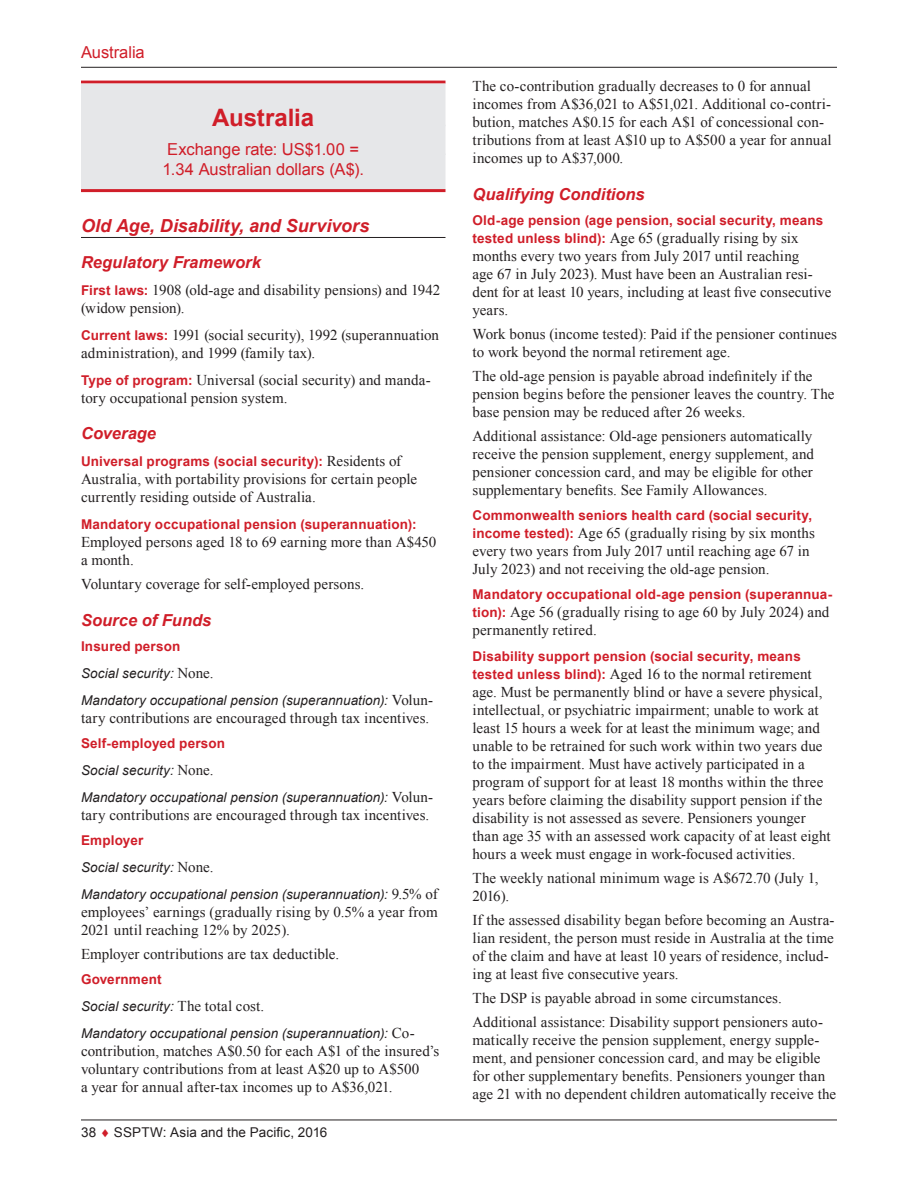
<style>
.page{position:relative;width:918px;height:1188px;background:#fff}
.page>*{position:absolute;margin:0;border:0;box-sizing:border-box;transform-origin:0 0}
.Heading1__Country{font:700 24px "Arial";color:#d01e29}
.Heading2{font:italic 700 18px "Arial";color:#d01e29}
.Heading3{font:italic 700 16.5px "Arial";color:#d01e29}
.Rate2{font:16.5px/19.8px "Arial";letter-spacing:-.005em;color:#d01e29}
.Heading4___Para{font:15px/18px "Times New Roman";letter-spacing:.005em;color:#231f20}
.Para{font:15px/18px "Times New Roman";letter-spacing:.005em;color:#231f20}
.Heading5___Para{font:15px/18px "Times New Roman";letter-spacing:.005em;color:#231f20}
.Heading4___Para-2{font:700 13.5px "Arial";letter-spacing:.015em;color:#d01e29}
.Heading5___Para-2{font:italic 13.5px "Arial";letter-spacing:.01em;color:#231f20}
.Footer__Left{font:13.5px "Arial";letter-spacing:.01em;color:#231f20}
.s1{font-family:"Arial";font-weight:700;font-size:13.5px;color:#d01e29}
.s2{font-family:"Times New Roman";font-weight:400;font-size:15px;color:#231f20}
.s3{font-family:"Times New Roman";font-style:normal;font-size:15px}
.s4{color:#d01e29}
</style>
<div class="page">
<hr style="left:81px;top:1120px;width:756px;height:1px;background:#231f20">
<hr style="left:81px;top:67px;width:756px;height:1px;background:#231f20">
<hr style="left:81px;top:81px;width:365px;height:3px;background:#d01e29">
<div style="left:81px;top:84px;width:365px;height:42px;background:#e6e7e9"></div>
<div style="left:81px;top:125px;width:365px;height:30px;background:#e6e7e9"></div>
<div style="left:81px;top:154px;width:365px;height:35px;background:#e6e7e9"></div>
<hr style="left:81px;top:189px;width:365px;height:3px;background:#d01e29">
<hr style="left:81px;top:237px;width:365px;height:1px;background:#231f20">
<p class="Rate2" style="left:81px;top:42px;width:65px">Australia</p>
<p class="Heading1__Country" style="left:212px;top:102px;width:104px">Australia</p>
<p class="Rate2" style="left:162px;top:140px;width:203px">Exchange rate: US$1.00 =<br>1.34 Australian dollars (A$).</p>
<p class="Heading2" style="left:81px;top:213px;width:290px">Old Age, Disability, and Survivors</p>
<p class="Heading3" style="left:81px;top:251px;width:182px">Regulatory Framework</p>
<p class="Heading4___Para" style="left:81px;top:281px;width:361px"><span class="s1">First laws:</span> 1908 (old-age and disability pensions) and 1942 (widow pension).</p>
<p class="Heading4___Para" style="left:81px;top:326px;width:360px"><span class="s1">Current laws:</span> 1991 (social security), 1992 (superannuation administration), and 1999 (family tax).</p>
<p class="Heading4___Para" style="left:81px;top:371px;width:351px"><span class="s1">Type of program:</span> Universal (social security) and manda&shy;tory occupational pension system.</p>
<p class="Heading3" style="left:81px;top:423px;width:77px">Coverage</p>
<p class="Heading4___Para-2" style="left:81px;top:453px;width:322px">Universal programs (social security): <span class="s2">Residents of</span></p>
<p class="Heading4___Para" style="left:81px;top:470px;width:338px">Australia, with portability provisions for certain people currently residing outside of Australia.</p>
<p class="Heading4___Para-2" style="left:81px;top:516px;width:337px">Mandatory occupational pension (superannuation):</p>
<p class="Heading4___Para" style="left:81px;top:533px;width:357px">Employed persons aged 18 to 69 earning more than A$450 a month.</p>
<p class="Para" style="left:81px;top:575px;width:285px">Voluntary coverage for self-employed persons.</p>
<p class="Heading3" style="left:81px;top:609px;width:132px">Source of Funds</p>
<p class="Heading4___Para-2" style="left:81px;top:637px;width:101px">Insured person</p>
<p class="Heading5___Para-2" style="left:81px;top:664px;width:134px">Social security: <span class="s3">None.</span></p>
<p class="Heading5___Para-2" style="left:81px;top:691px;width:354px">Mandatory occupational pension (superannuation): <span class="s3">Volun-</span></p>
<p class="Heading5___Para" style="left:81px;top:709px;width:350px">tary contributions are encouraged through tax incentives.</p>
<p class="Heading4___Para-2" style="left:81px;top:734px;width:146px">Self-employed person</p>
<p class="Heading5___Para-2" style="left:81px;top:762px;width:134px">Social security: <span class="s3">None.</span></p>
<p class="Heading5___Para-2" style="left:81px;top:789px;width:354px">Mandatory occupational pension (superannuation): <span class="s3">Volun-</span></p>
<p class="Heading5___Para" style="left:81px;top:806px;width:350px">tary contributions are encouraged through tax incentives.</p>
<p class="Heading4___Para-2" style="left:81px;top:831px;width:64px">Employer</p>
<p class="Heading5___Para-2" style="left:81px;top:859px;width:134px">Social security: <span class="s3">None.</span></p>
<p class="Heading5___Para-2" style="left:81px;top:886px;width:358px">Mandatory occupational pension (superannuation): <span class="s3">9.5% of</span></p>
<p class="Heading5___Para" style="left:81px;top:903px;width:358px">employees’ earnings (gradually rising by 0.5% a year from<br>2021 until reaching 12% by 2025).</p>
<p class="Para" style="left:81px;top:945px;width:260px">Employer contributions are tax deductible.</p>
<p class="Heading4___Para-2" style="left:81px;top:971px;width:82px">Government</p>
<p class="Heading5___Para-2" style="left:81px;top:998px;width:185px">Social security: <span class="s3">The total cost.</span></p>
<p class="Heading5___Para-2" style="left:81px;top:1025px;width:335px">Mandatory occupational pension (superannuation): <span class="s3">Co-</span></p>
<p class="Heading5___Para" style="left:81px;top:1042px;width:360px">contribution, matches A$0.50 for each A$1 of the insured’s voluntary contributions from at least A$20 up to A$500<br>a year for annual after-tax incomes up to A$36,021.</p>
<p class="Footer__Left" style="left:81px;top:1123px;width:248px">38 <span class="s4">♦</span> SSPTW: Asia and the Pacific, 2016</p>
<p class="Heading5___Para" style="left:472px;top:77px;width:361px">The co-contribution gradually decreases to 0 for annual incomes from A$36,021 to A$51,021. Additional co-contri&shy;bution, matches A$0.15 for each A$1 of concessional con&shy;tributions from at least A$10 up to A$500 a year for annual incomes up to A$37,000.</p>
<p class="Heading3" style="left:472px;top:183px;width:174px">Qualifying Conditions</p>
<p class="Heading4___Para-2" style="left:472px;top:211px;width:352px">Old-age pension (age pension, social security, means</p>
<p class="Heading4___Para" style="left:472px;top:229px;width:361px"><span class="s1">tested unless blind):</span> Age 65 (gradually rising by six months every two years from July 2017 until reaching<br>age 67 in July 2023). Must have been an Australian resi&shy;dent for at least 10 years, including at least five consecutive years.</p>
<p class="Para" style="left:472px;top:325px;width:366px">Work bonus (income tested): Paid if the pensioner continues to work beyond the normal retirement age.</p>
<p class="Para" style="left:472px;top:367px;width:364px">The old-age pension is payable abroad indefinitely if the pension begins before the pensioner leaves the country. The base pension may be reduced after 26 weeks.</p>
<p class="Para" style="left:472px;top:427px;width:343px;text-align:justify">Additional assistance: Old-age pensioners automatically receive the pension supplement, energy supplement, and pensioner concession card, and may be eligible for other supplementary benefits. See Family Allowances.</p>
<p class="Heading4___Para-2" style="left:472px;top:506px;width:341px">Commonwealth seniors health card (social security,</p>
<p class="Heading4___Para" style="left:472px;top:524px;width:344px"><span class="s1">income tested):</span> Age 65 (gradually rising by six months every two years from July 2017 until reaching age 67 in<br>July 2023) and not receiving the old-age pension.</p>
<p class="Heading4___Para-2" style="left:472px;top:586px;width:361px">Mandatory occupational old-age pension (superannua-</p>
<p class="Heading4___Para" style="left:472px;top:603px;width:358px"><span class="s1">tion):</span> Age 56 (gradually rising to age 60 by July 2024) and permanently retired.</p>
<p class="Heading4___Para-2" style="left:472px;top:647px;width:330px">Disability support pension (social security, means</p>
<p class="Heading4___Para" style="left:472px;top:664px;width:360px"><span class="s1">tested unless blind):</span> Aged 16 to the normal retirement age. Must be permanently blind or have a severe physical, intellectual, or psychiatric impairment; unable to work at least 15 hours a week for at least the minimum wage; and unable to be retrained for such work within two years due to the impairment. Must have actively participated in a program of support for at least 18 months within the three years before claiming the disability support pension if the disability is not assessed as severe. Pensioners younger than age 35 with an assessed work capacity of at least eight hours a week must engage in work-focused activities.</p>
<p class="Para" style="left:472px;top:868px;width:348px">The weekly national minimum wage is A$672.70 (July 1,<br>2016).</p>
<p class="Para" style="left:472px;top:910px;width:364px">If the assessed disability began before becoming an Austra&shy;lian resident, the person must reside in Australia at the time of the claim and have at least 10 years of residence, includ&shy;ing at least five consecutive years.</p>
<p class="Para" style="left:472px;top:988px;width:311px">The DSP is payable abroad in some circumstances.</p>
<p class="Para" style="left:472px;top:1012px;width:365px">Additional assistance: Disability support pensioners auto&shy;matically receive the pension supplement, energy supple&shy;ment, and pensioner concession card, and may be eligible for other supplementary benefits. Pensioners younger than age 21 with no dependent children automatically receive the</p>
</div>
